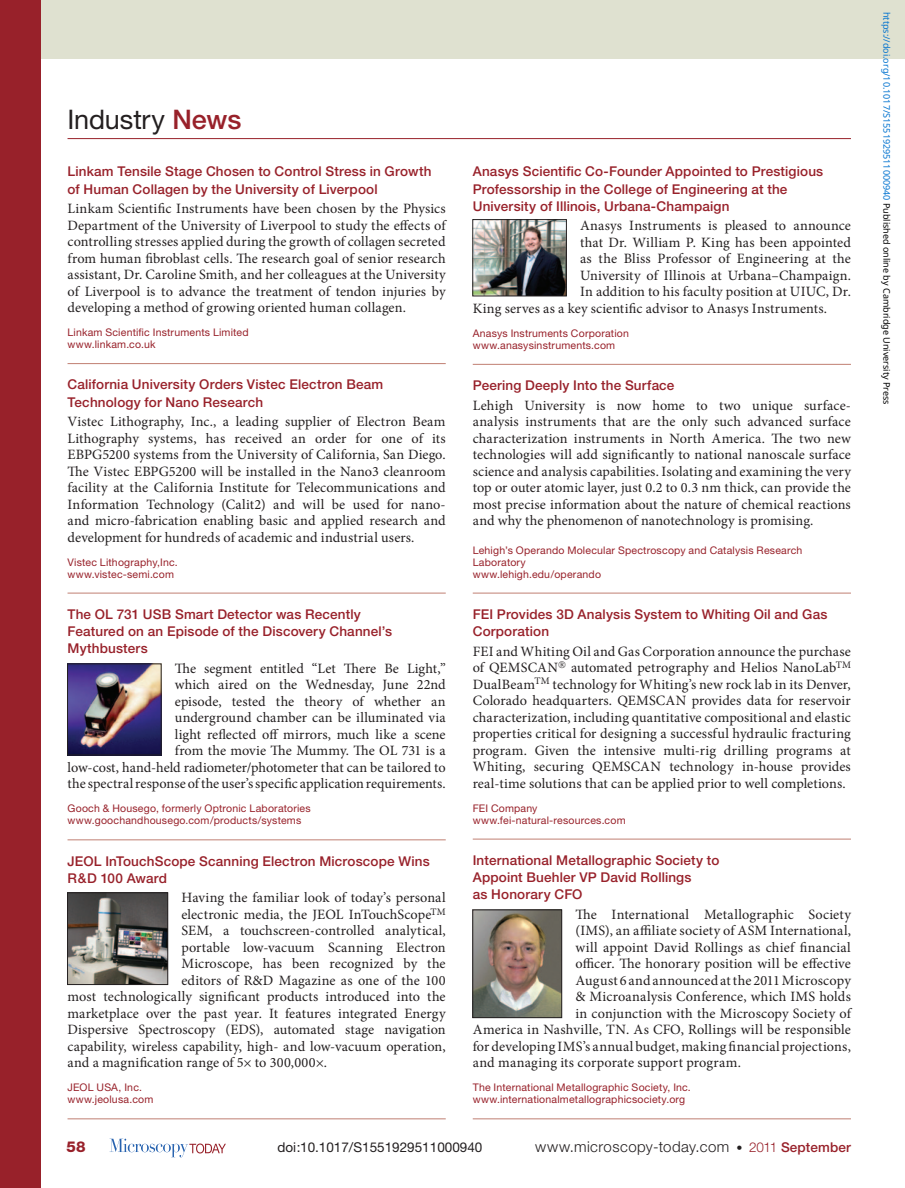
<style>
.page{position:relative;width:905px;height:1188px;background:#fff}
.page>*{position:absolute;margin:0;border:0;box-sizing:border-box;transform-origin:0 0}
.t1{font:27px "Helvetica Neue";letter-spacing:-.005em;color:#231f20}
.t2{font:300 15px "Helvetica Neue";letter-spacing:.03em;color:#231f20}
.t3{font:800 15px "Helvetica Neue";color:#98212a}
.t4{font:14.25px/16.5px "Minion Pro";letter-spacing:.005em;color:#231f20;text-align:justify}
.t5{font:500 13.5px/17.2px "Helvetica Neue";letter-spacing:.01em;color:#98212a}
.t6{font:13.5px "Helvetica Neue";color:#231f20}
.t7{font:10.5px/12px "Helvetica Neue";letter-spacing:.02em;color:#98212a}
.t8{font:9px "Noto Sans";color:#0172cf}
.s1{font-weight:500;color:#98212a}
.s2{font-size:12px}
.s3{font-size:13.5px;color:#98212a}
.s4{font-weight:500;font-size:13.5px;color:#98212a}
.s5{color:#000}
</style>
<div class="page">
<svg style="left:110px;top:1139px;width:116px;height:18px"></svg>
<div style="left:10px;top:0;width:894px;height:58px;background:#dfe1d0"></div>
<div style="left:0;top:0;width:40px;height:1188px;background:#98212a"></div>
<hr style="left:68px;top:363px;width:378px;height:1px;background:#c07f72">
<hr style="left:68px;top:593px;width:378px;height:1px;background:#c07f72">
<hr style="left:68px;top:839px;width:378px;height:1px;background:#c07f72">
<hr style="left:68px;top:1118px;width:378px;height:1px;background:#c07f72">
<hr style="left:472px;top:364px;width:378px;height:1px;background:#c07f72">
<hr style="left:472px;top:593px;width:378px;height:1px;background:#c07f72">
<hr style="left:472px;top:839px;width:378px;height:1px;background:#c07f72">
<hr style="left:472px;top:1118px;width:378px;height:1px;background:#c07f72">
<hr style="left:68px;top:138px;width:782px;height:1px;background:#98212a">
<img style="left:69px;top:895px;width:97px;height:88px">
<div style="left:67px;top:893px;width:101px;height:92px;border:1px solid #231f20"></div>
<img style="left:69px;top:666px;width:90px;height:87px">
<div style="left:67px;top:664px;width:94px;height:91px;border:1px solid #231f20"></div>
<img style="left:474px;top:221px;width:90px;height:73px">
<div style="left:472px;top:219px;width:94px;height:77px;border:1px solid #231f20"></div>
<img style="left:474px;top:912px;width:86px;height:104px">
<div style="left:472px;top:910px;width:90px;height:108px;border:1px solid #231f20"></div>
<h1 class="t1" style="left:68px;top:104px;width:175px">Industry <span class="s1">News</span></h1>
<p class="t5" style="left:68px;top:163px;width:365px">Linkam Tensile Stage Chosen to Control Stress in Growth of Human Collagen by the University of Liverpool</p>
<p class="t4" style="left:68px;top:200px;width:380px">Linkam Scientific Instruments have been chosen by the Physics Department of the University of Liverpool to study the effects of controlling stresses applied during the growth of collagen secreted from human fibroblast cells. The research goal of senior research assistant, Dr. Caroline Smith, and her colleagues at the University of Liverpool is to advance the treatment of tendon injuries by developing a method of growing oriented human collagen.</p>
<p class="t7" style="left:68px;top:326px;width:183px">Linkam Scientific Instruments Limited www.linkam.co.uk</p>
<p class="t5" style="left:68px;top:376px;width:317px">California University Orders Vistec Electron Beam<br>Technology for Nano Research</p>
<p class="t4" style="left:68px;top:413px;width:379px">Vistec Lithography, Inc., a leading supplier of Electron Beam Lithography systems, has received an order for one of its EBPG5200 systems from the University of California, San Diego.<br>The Vistec EBPG5200 will be installed in the Nano3 cleanroom facility at the California Institute for Telecommunications and Information Technology (Calit2) and will be used for nano&shy;and micro-fabrication enabling basic and applied research and development for hundreds of academic and industrial users.</p>
<p class="t7" style="left:68px;top:556px;width:112px">Vistec Lithography,Inc. www.vistec-semi.com</p>
<p class="t5" style="left:68px;top:605px;width:326px">The OL 731 USB Smart Detector was Recently<br>Featured on an Episode of the Discovery Channel’s<br>Mythbusters</p>
<p class="t4" style="left:67px;top:660px;width:380px;text-align:right">The segment entitled “Let There Be Light,”<br>which aired on the Wednesday, June 22nd<br>episode, tested the theory of whether an<br>underground chamber can be illuminated via<br>light reflected off mirrors, much like a scene<br>from the movie The Mummy. The OL 731 is a<br>low-cost, hand-held radiometer/photometer that can be tailored to the spectral response of the user’s specific application requirements.</p>
<p class="t7" style="left:68px;top:803px;width:245px">Gooch &amp; Housego, formerly Optronic Laboratories www.goochandhousego.com/products/systems</p>
<p class="t5" style="left:68px;top:852px;width:363px">JEOL InTouchScope Scanning Electron Microscope Wins<br>R&amp;D 100 Award</p>
<p class="t4" style="left:181px;top:890px;width:266px">Having the familiar look of today’s personal</p>
<p class="t4" style="left:181px;top:906px;width:266px">electronic media, the JEOL InTouchScope<sup>TM</sup></p>
<p class="t4" style="left:181px;top:923px;width:266px">SEM, a touchscreen-controlled analytical,</p>
<p class="t4" style="left:181px;top:939px;width:266px">portable low-vacuum Scanning Electron</p>
<p class="t4" style="left:181px;top:956px;width:266px">Microscope, has been recognized by the</p>
<p class="t4" style="left:181px;top:972px;width:266px">editors of R&amp;D Magazine as one of the 100</p>
<p class="t4" style="left:68px;top:989px;width:379px">most technologically significant products introduced into the</p>
<p class="t4" style="left:68px;top:1005px;width:379px">marketplace over the past year. It features integrated Energy</p>
<p class="t4" style="left:68px;top:1022px;width:379px">Dispersive Spectroscopy (EDS), automated stage navigation</p>
<p class="t4" style="left:68px;top:1038px;width:379px">capability, wireless capability, high- and low-vacuum operation,</p>
<p class="t4" style="left:68px;top:1055px;width:261px">and a magnification range of 5× to 300,000×.</p>
<p class="t7" style="left:68px;top:1082px;width:87px">JEOL USA, Inc. www.jeolusa.com</p>
<p class="t5" style="left:472px;top:163px;width:352px">Anasys Scientific Co-Founder Appointed to Prestigious<br>Professorship in the College of Engineering at the<br>University of Illinois, Urbana-Champaign</p>
<p class="t4" style="left:580px;top:218px;width:272px">Anasys Instruments is pleased to announce</p>
<p class="t4" style="left:580px;top:234px;width:272px">that Dr. William P. King has been appointed</p>
<p class="t4" style="left:580px;top:251px;width:272px">as the Bliss Professor of Engineering at the</p>
<p class="t4" style="left:580px;top:267px;width:272px">University of Illinois at Urbana–Champaign.</p>
<p class="t4" style="left:580px;top:284px;width:272px">In addition to his faculty position at UIUC, Dr.</p>
<p class="t4" style="left:472px;top:300px;width:356px">King serves as a key scientific advisor to Anasys Instruments.</p>
<p class="t7" style="left:472px;top:327px;width:158px">Anasys Instruments Corporation www.anasysinstruments.com</p>
<p class="t5" style="left:472px;top:377px;width:203px">Peering Deeply Into the Surface</p>
<p class="t4" style="left:472px;top:397px;width:380px">Lehigh University is now home to two unique surface&shy;analysis instruments that are the only such advanced surface characterization instruments in North America. The two new technologies will add significantly to national nanoscale surface science and analysis capabilities. Isolating and examining the very top or outer atomic layer, just 0.2 to 0.3 nm thick, can provide the most precise information about the nature of chemical reactions and why the phenomenon of nanotechnology is promising.</p>
<p class="t7" style="left:472px;top:544px;width:331px">Lehigh’s Operando Molecular Spectroscopy and Catalysis Research<br>Laboratory<br>www.lehigh.edu/operando</p>
<p class="t5" style="left:472px;top:605px;width:356px">FEI Provides 3D Analysis System to Whiting Oil and Gas<br>Corporation</p>
<p class="t4" style="left:472px;top:643px;width:380px">FEI and Whiting Oil and Gas Corporation announce the purchase of QEMSCAN automated petrography and Helios NanoLab<sup>TM </sup>DualBeam<sup>TM</sup> technology for Whiting’s new rock lab in its Denver, Colorado headquarters. QEMSCAN provides data for reservoir characterization, including quantitative compositional and elastic properties critical for designing a successful hydraulic fracturing program. Given the intensive multi-rig drilling programs at Whiting, securing QEMSCAN technology in-house provides real-time solutions that can be applied prior to well completions.</p>
<p class="t7" style="left:472px;top:802px;width:154px">FEI Company www.fei-natural-resources.com</p>
<p class="t5" style="left:472px;top:851px;width:248px">International Metallographic Society to<br>Appoint Buehler VP David Rollings<br>as Honorary CFO</p>
<p class="t4" style="left:575px;top:906px;width:277px">The International Metallographic Society</p>
<p class="t4" style="left:575px;top:923px;width:277px">(IMS), an affiliate society of ASM International,</p>
<p class="t4" style="left:575px;top:939px;width:277px">will appoint David Rollings as chief financial</p>
<p class="t4" style="left:575px;top:956px;width:277px">officer. The honorary position will be effective</p>
<p class="t4" style="left:575px;top:972px;width:277px">August 6 and announced at the 2011 Microscopy</p>
<p class="t4" style="left:575px;top:989px;width:277px">&amp; Microanalysis Conference, which IMS holds</p>
<p class="t4" style="left:575px;top:1005px;width:277px">in conjunction with the Microscopy Society of</p>
<p class="t4" style="left:472px;top:1022px;width:379px">America in Nashville, TN. As CFO, Rollings will be responsible</p>
<p class="t4" style="left:472px;top:1038px;width:379px">for developing IMS’s annual budget, making financial projections,</p>
<p class="t4" style="left:472px;top:1055px;width:270px">and managing its corporate support program.</p>
<p class="t7" style="left:472px;top:1082px;width:220px">The International Metallographic Society, Inc. www.internationalmetallographicsociety.org</p>
<p class="t6" style="left:277px;top:1139px;width:206px">doi:10.1017/S1551929511000940</p>
<p class="t3" style="left:66px;top:1138px;width:21px">58</p>
<p class="t2" style="left:535px;top:1137px;width:317px">www.microscopy-today.com <span class="s2">•</span> <span class="s3">2011</span> <span class="s4">September</span></p>
<p class="t8" style="left:893px;top:12px;width:394px;rotate:90deg">https://doi.org/10.1017/S1551929511000940 <span class="s5">Published online by Cambridge University Press</span></p>
</div>
